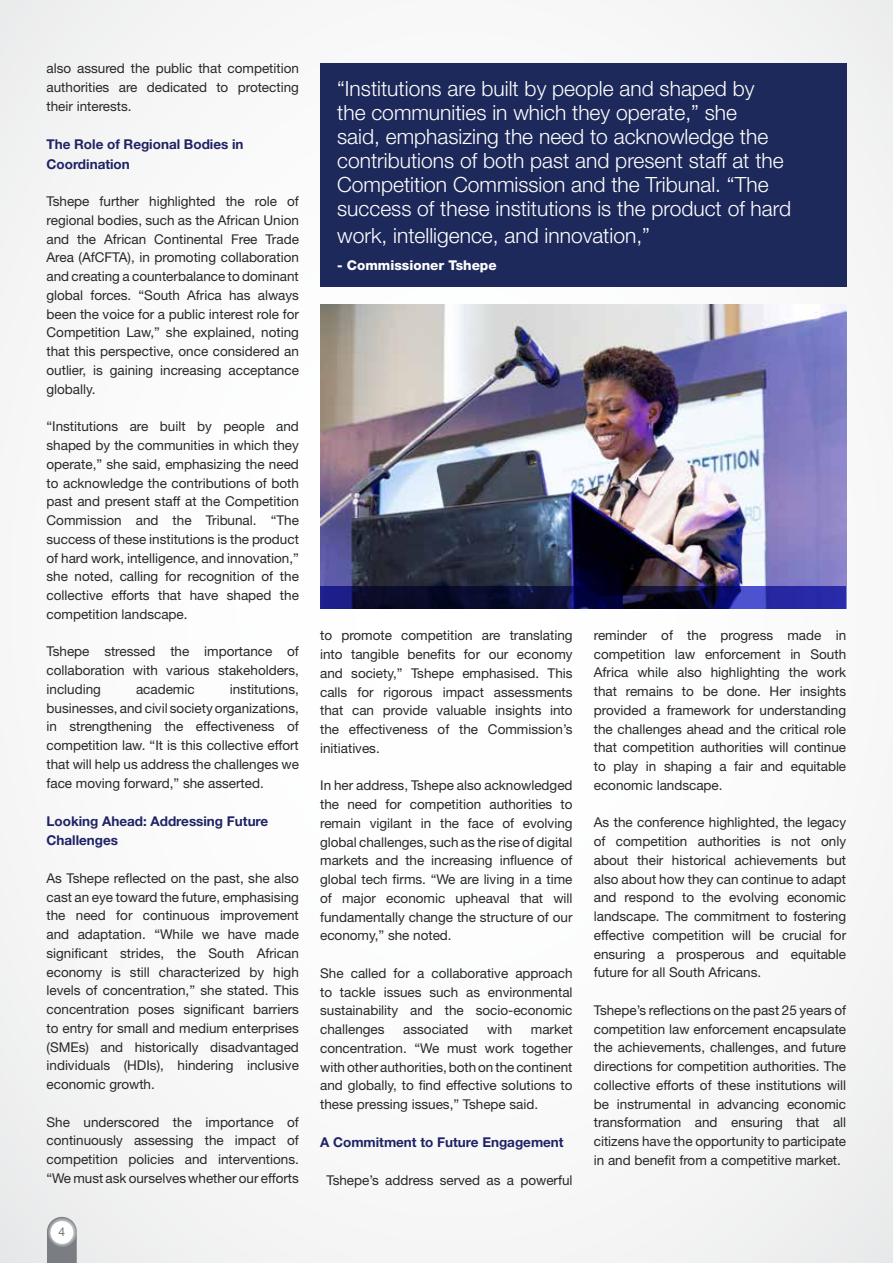
<style>
.page{position:relative;width:893px;height:1263px;background:#f9f9f9}
.page>*{position:absolute;margin:0;border:0;box-sizing:border-box;transform-origin:0 0}
.t1{font:300 21px/24px "Helvetica Neue LT Std";color:#fff}
.t2{font:13.5px/18.8px "Helvetica Neue LT Std";color:#292829;text-align:justify}
.t3{font:13.5px/19.5px "Helvetica Neue LT 75 Bd";color:#1f2365}
.t4{font:800 13.5px "Helvetica Neue LT Std";color:#fff}
.t5{font:12px "Helvetica Neue LT Std";color:#6d6e71}
</style>
<div class="page">
<svg style="left:47px;top:1215px;width:30px;height:48px"></svg>
<div style="left:320px;top:64px;width:526px;height:223px;background:#1e295b"></div>
<img style="left:320px;top:304px;width:526px;height:282px">
<svg style="left:320px;top:586px;width:526px;height:23px;background:#121451"></svg>
<p class="t2" style="left:47px;top:59px;width:254px">also assured the public that competition authorities are dedicated to protecting their interests.</p>
<p class="t3" style="left:47px;top:134px;width:199px">The Role of Regional Bodies in<br>Coordination</p>
<p class="t2" style="left:47px;top:192px;width:254px">Tshepe further highlighted the role of regional bodies, such as the African Union and the African Continental Free Trade Area (AfCFTA), in promoting collaboration and creating a counterbalance to dominant global forces. “South Africa has always been the voice for a public interest role for Competition Law,” she explained, noting that this perspective, once considered an outlier, is gaining increasing acceptance globally.</p>
<p class="t2" style="left:47px;top:417px;width:254px">“Institutions are built by people and shaped by the communities in which they operate,” she said, emphasizing the need to acknowledge the contributions of both past and present staff at the Competition Commission and the Tribunal. “The success of these institutions is the product of hard work, intelligence, and innovation,” she noted, calling for recognition of the collective efforts that have shaped the competition landscape.</p>
<p class="t2" style="left:47px;top:642px;width:254px">Tshepe stressed the importance of collaboration with various stakeholders, including</p>
<p class="t2" style="left:47px;top:679px;width:254px;text-indent:183px">institutions, businesses, and civil society organizations, in strengthening the effectiveness of competition law. “It is this collective effort that will help us address the challenges we face moving forward,” she asserted.</p>
<p class="t3" style="left:47px;top:811px;width:223px">Looking Ahead: Addressing Future<br>Challenges</p>
<p class="t2" style="left:47px;top:868px;width:254px">As Tshepe reflected on the past, she also cast an eye toward the future, emphasising the need for continuous improvement and adaptation. “While we have made significant strides, the South African economy is still characterized by high levels of concentration,” she stated. This concentration poses significant barriers to entry for small and medium enterprises (SMEs) and historically disadvantaged individuals (HDIs), hindering inclusive economic growth.</p>
<p class="t2" style="left:47px;top:1112px;width:254px">She underscored the importance of continuously assessing the impact of competition policies and interventions. “We must ask ourselves whether our efforts</p>
<p class="t2" style="left:136px;top:679px;width:60px">academic</p>
<p class="t5" style="left:59px;top:1224px;width:8px">4</p>
<p class="t1" style="left:337px;top:76px;width:455px">“Institutions are built by people and shaped by<br>the communities in which they operate,” she<br>said, emphasizing the need to acknowledge the contributions of both past and present staff at the Competition Commission and the Tribunal. “The success of these institutions is the product of hard</p>
<h1 class="t1" style="left:337px;top:223px;width:314px">work, intelligence, and innovation,”</h1>
<p class="t4" style="left:337px;top:257px;width:161px">- Commissioner Tshepe</p>
<p class="t2" style="left:320px;top:626px;width:254px">to promote competition are translating into tangible benefits for our economy and society,” Tshepe emphasised. This calls for rigorous impact assessments that can provide valuable insights into the effectiveness of the Commission’s initiatives.</p>
<p class="t2" style="left:320px;top:776px;width:254px">In her address, Tshepe also acknowledged the need for competition authorities to remain vigilant in the face of evolving global challenges, such as the rise of digital markets and the increasing influence of global tech firms. “We are living in a time of major economic upheaval that will fundamentally change the structure of our economy,” she noted.</p>
<p class="t2" style="left:320px;top:963px;width:254px">She called for a collaborative approach to tackle issues such as environmental sustainability and the socio-economic challenges</p>
<p class="t2" style="left:320px;top:1020px;width:254px;text-indent:211px">market concentration. “We must work together with other authorities, both on the continent and globally, to find effective solutions to these pressing issues,” Tshepe said.</p>
<p class="t3" style="left:320px;top:1132px;width:245px">A Commitment to Future Engagement</p>
<p class="t2" style="left:326px;top:1170px;width:248px">Tshepe’s address served as a powerful</p>
<p class="t2" style="left:403px;top:1020px;width:67px">associated</p>
<p class="t2" style="left:487px;top:1020px;width:26px">with</p>
<p class="t2" style="left:594px;top:625px;width:254px">reminder of the progress made in competition law enforcement in South Africa while also highlighting the work that remains to be done. Her insights provided a framework for understanding the challenges ahead and the critical role that competition authorities will continue to play in shaping a fair and equitable economic landscape.</p>
<p class="t2" style="left:594px;top:813px;width:254px">As the conference highlighted, the legacy of competition authorities is not only about their historical achievements but also about how they can continue to adapt and respond to the evolving economic landscape. The commitment to fostering effective competition will be crucial for ensuring a prosperous and equitable future for all South Africans.</p>
<p class="t2" style="left:594px;top:1000px;width:254px">Tshepe’s reflections on the past 25 years of competition law enforcement encapsulate the achievements, challenges, and future directions for competition authorities. The collective efforts of these institutions will be instrumental in advancing economic transformation and ensuring that all citizens have the opportunity to participate in and benefit from a competitive market.</p>
</div>
